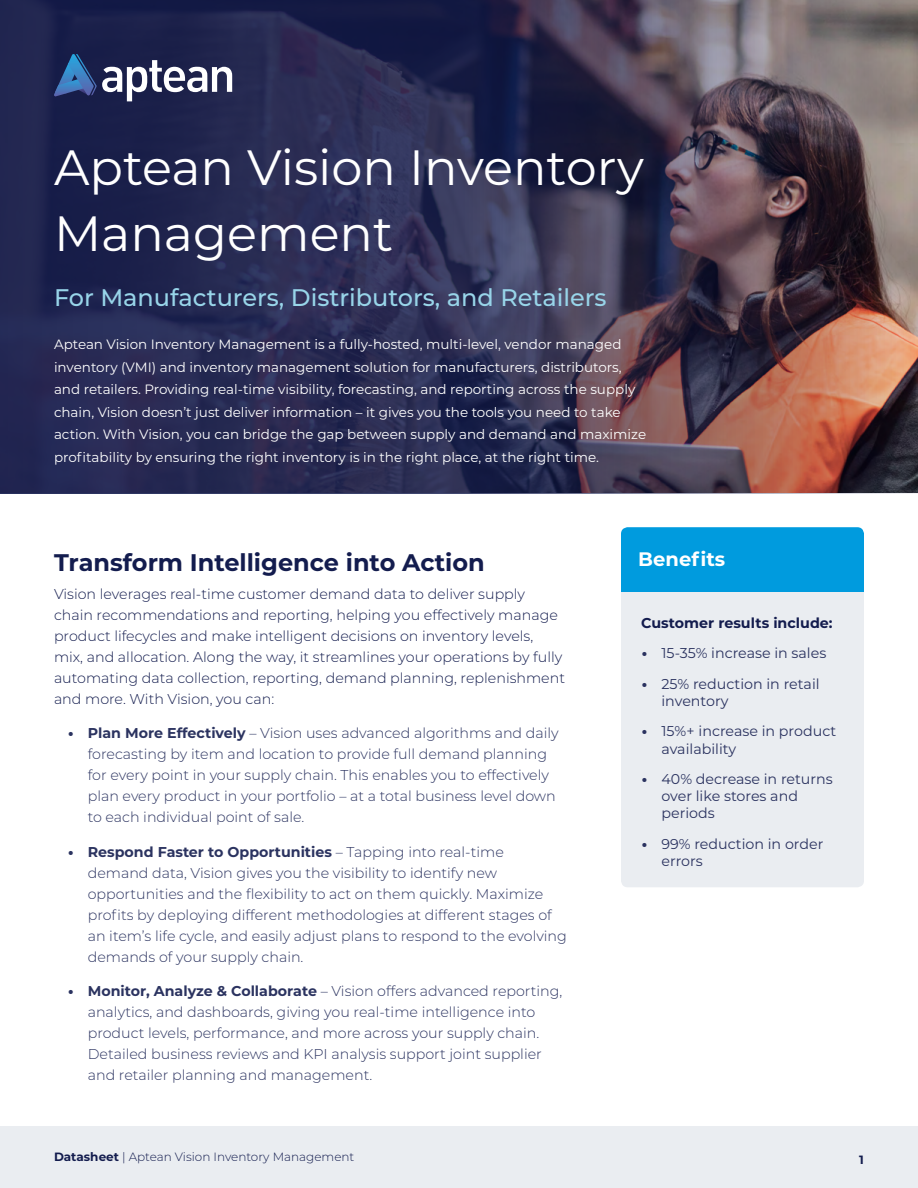
<style>
.page{position:relative;width:918px;height:1188px;background:#fff}
.page>*{position:absolute;margin:0;border:0;box-sizing:border-box;transform-origin:0 0}
.t1{font:49.5px/66px "Montserrat";color:#fff}
.t2{font:500 24px "Montserrat";color:#98d5e9}
.t3{font:700 24px "Montserrat";color:#131c4e}
.t4{font:700 19.5px "Montserrat";color:#fff}
.t5{font:300 14.25px/21px "Montserrat";color:#2b3360}
.t6{font:300 14.25px/21px "Montserrat";color:#131c4e}
.t7{font:14.25px/17.1px "Montserrat";color:#2b3360}
.t8{font:700 14.25px "Montserrat";color:#131c4e}
.t9{font:13.5px/22.5px "Montserrat";color:#fff}
.t10{font:300 12px "Montserrat";color:#131c4e}
.t11{font:700 12px "Montserrat";color:#131c4e}
.s1{font-weight:800}
.s2{font-weight:700}
</style>
<div class="page">
<img style="left:0;top:0;width:918px;height:493px">
<div style="left:0;top:1126px;width:918px;height:62px;background:#eaedf1"></div>
<svg style="left:54px;top:54px;width:178px;height:47px"></svg>
<div style="left:621px;top:527px;width:243px;height:65px;background:#009bde;border-radius:7px"></div>
<div style="left:621px;top:575px;width:243px;height:17px;background:#009bde"></div>
<div style="left:621px;top:592px;width:243px;height:295px;background:#eaedf1;border-radius:7px"></div>
<div style="left:621px;top:592px;width:243px;height:10px;background:#eaedf1"></div>
<h1 class="t1" style="left:54px;top:133px;width:592px">Aptean Vision Inventory<br>Management</h1>
<h2 class="t2" style="left:54px;top:281px;width:554px">For Manufacturers, Distributors, and Retailers</h2>
<p class="t9" style="left:54px;top:333px;width:594px">Aptean Vision Inventory Management is a fully-hosted, multi-level, vendor managed inventory (VMI) and inventory management solution for manufacturers, distributors, and retailers. Providing real-time visibility, forecasting, and reporting across the supply chain, Vision doesn’t just deliver information – it gives you the tools you need to take action. With Vision, you can bridge the gap between supply and demand and maximize profitability by ensuring the right inventory is in the right place, at the right time.</p>
<h2 class="t3" style="left:54px;top:545px;width:432px">Transform Intelligence into Action</h2>
<h3 class="t4" style="left:638px;top:546px;width:88px">Benefits</h3>
<p class="t6" style="left:54px;top:583px;width:513px">Vision leverages real-time customer demand data to deliver supply chain recommendations and reporting, helping you effectively manage product lifecycles and make intelligent decisions on inventory levels, mix, and allocation. Along the way, it streamlines your operations by fully automating data collection, reporting, demand planning, replenishment and more. With Vision, you can:</p>
<p class="t5" style="left:88px;top:722px;width:473px;text-indent:-20px"><span class="s1">•</span> <span class="s2">Plan More Effectively</span> – Vision uses advanced algorithms and daily forecasting by item and location to provide full demand planning for every point in your supply chain. This enables you to effectively plan every product in your portfolio – at a total business level down to each individual point of sale.</p>
<p class="t5" style="left:88px;top:841px;width:481px;text-indent:-20px"><span class="s1">•</span> <span class="s2">Respond Faster to Opportunities</span> – Tapping into real-time demand data, Vision gives you the visibility to identify new opportunities and the flexibility to act on them quickly. Maximize profits by deploying different methodologies at different stages of an item’s life cycle, and easily adjust plans to respond to the evolving demands of your supply chain.</p>
<p class="t5" style="left:88px;top:980px;width:476px;text-indent:-20px"><span class="s1">•</span> <span class="s2">Monitor, Analyze &amp; Collaborate</span> – Vision offers advanced reporting, analytics, and dashboards, giving you real-time intelligence into product levels, performance, and more across your supply chain.<br>Detailed business reviews and KPI analysis support joint supplier and retailer planning and management.</p>
<p class="t8" style="left:641px;top:612px;width:193px">Customer results include:</p>
<p class="t7" style="left:642px;top:644px;width:186px"><span class="s1">•</span> 15-35% increase in sales</p>
<p class="t7" style="left:661px;top:675px;width:160px;text-indent:-20px"><span class="s1">•</span> 25% reduction in retail inventory</p>
<p class="t7" style="left:661px;top:722px;width:176px;text-indent:-20px"><span class="s1">•</span> 15%+ increase in product availability</p>
<p class="t7" style="left:661px;top:770px;width:173px;text-indent:-20px"><span class="s1">•</span> 40% decrease in returns over like stores and periods</p>
<p class="t7" style="left:661px;top:835px;width:163px;text-indent:-20px"><span class="s1">•</span> 99% reduction in order errors</p>
<p class="t10" style="left:54px;top:1149px;width:302px"><span class="s2">Datasheet</span> | Aptean Vision Inventory Management</p>
<p class="t11" style="left:859px;top:1151px;width:6px">1</p>
</div>
